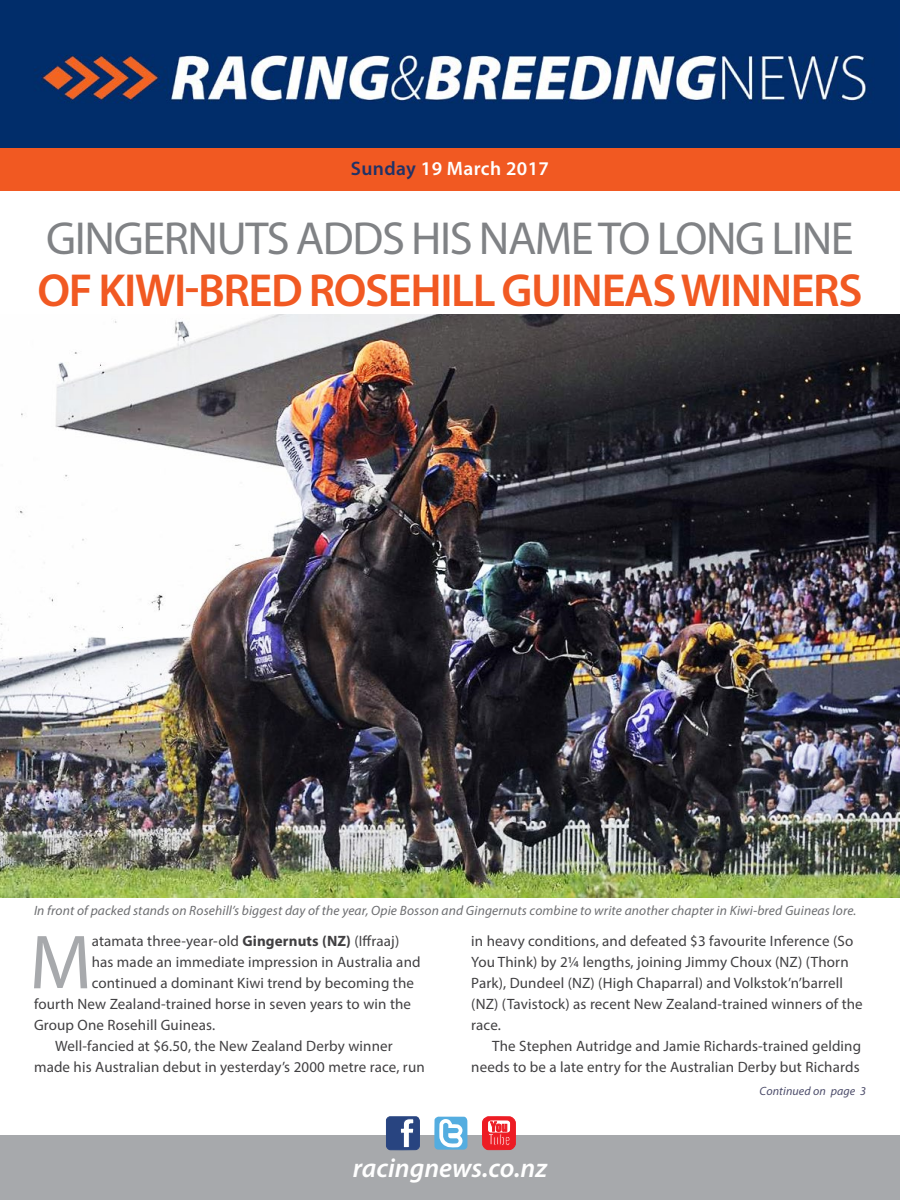
<style>
.page{position:relative;width:900px;height:1200px;background:#fff}
.page>*{position:absolute;margin:0;border:0;box-sizing:border-box;transform-origin:0 0}
.t1{font:77.25px "Myriad Pro";color:#a7a9ac}
.t2{font:600 46.5px "Myriad Pro";letter-spacing:-.03em;color:#f15922}
.t3{font:46.5px "Myriad Pro";letter-spacing:-.03em;color:#808285}
.t4{font:italic 600 27px "Myriad Pro";color:#fff}
.t5{font:600 19.5px "Myriad Pro";letter-spacing:.02em;color:#fff}
.t6{font:15px/21px "Myriad Pro";letter-spacing:.01em;color:#414042}
.t7{font:italic 13.5px "Myriad Pro";letter-spacing:.01em;color:#6d6e71}
.t8{font:italic 12px "Myriad Pro";letter-spacing:.01em;color:#4d4d6b}
.s1{color:#203267}
.s2{font-weight:700}
</style>
<div class="page">
<div style="left:0;top:0;width:900px;height:159px;background:#012d6a"></div>
<img style="left:34px;top:54px;width:833px;height:49px">
<div style="left:0;top:148px;width:900px;height:43px;background:#f15922"></div>
<div style="left:0;top:1136px;width:900px;height:64px;background:#a7a9ac"></div>
<svg style="left:386px;top:1117px;width:34px;height:33px"></svg>
<svg style="left:434px;top:1117px;width:33px;height:33px"></svg>
<svg style="left:482px;top:1117px;width:34px;height:33px"></svg>
<img style="left:0;top:315px;width:900px;height:583px">
<h3 class="t5" style="left:351px;top:156px;width:200px"><span class="s1">Sunday</span> 19 March 2017</h3>
<h2 class="t3" style="left:46px;top:210px;width:809px">GINGERNUTS ADDS HIS NAME TO LONG LINE</h2>
<h2 class="t2" style="left:38px;top:261px;width:826px">OF KIWI-BRED ROSEHILL GUINEAS WINNERS</h2>
<p class="t7" style="left:34px;top:902px;width:824px">In front of packed stands on Rosehill’s biggest day of the year, Opie Bosson and Gingernuts combine to write another chapter in Kiwi-bred Guineas lore.</p>
<h1 class="t1" style="left:30px;top:915px;width:64px">M</h1>
<p class="t6" style="left:92px;top:931px;width:309px">atamata three-year-old <span class="s2">Gingernuts (NZ)</span> (Iffraaj)</p>
<p class="t6" style="left:92px;top:952px;width:330px">has made an immediate impression in Australia and</p>
<p class="t6" style="left:92px;top:973px;width:324px">continued a dominant Kiwi trend by becoming the</p>
<p class="t6" style="left:34px;top:994px;width:379px">fourth New Zealand-trained horse in seven years to win the</p>
<p class="t6" style="left:34px;top:1015px;width:183px">Group One Rosehill Guineas.</p>
<p class="t6" style="left:55px;top:1036px;width:339px">Well-fancied at $6.50, the New Zealand Derby winner</p>
<p class="t6" style="left:34px;top:1057px;width:392px">made his Australian debut in yesterday’s 2000 metre race, run</p>
<p class="t6" style="left:471px;top:931px;width:393px">in heavy conditions, and defeated $3 favourite Inference (So You Think) by 2¼ lengths, joining Jimmy Choux (NZ) (Thorn Park), Dundeel (NZ) (High Chaparral) and Volkstok’n’barrell (NZ) (Tavistock) as recent New Zealand-trained winners of the race.</p>
<p class="t6" style="left:471px;top:1036px;width:391px;text-align:right">The Stephen Autridge and Jamie Richards-trained gelding needs to be a late entry for the Australian Derby but Richards</p>
<p class="t8" style="left:760px;top:1084px;width:108px">Continued on page 3</p>
<h3 class="t4" style="left:353px;top:1150px;width:196px">racingnews.co.nz</h3>
</div>
